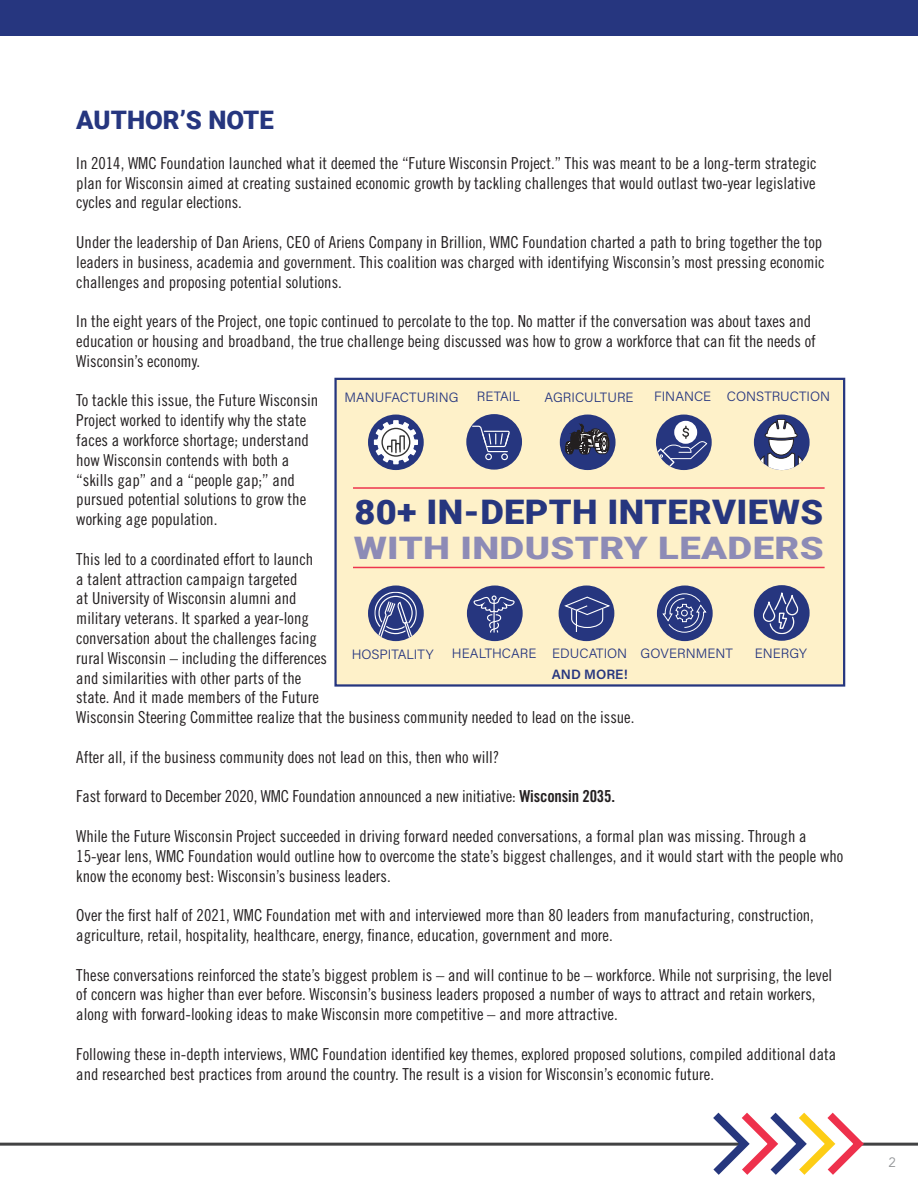
<style>
.page{position:relative;width:918px;height:1188px;background:#fff}
.page>*{position:absolute;margin:0;border:0;box-sizing:border-box;transform-origin:0 0}
.t1{font:900 33.9px "Roboto";letter-spacing:.01em;color:#26367f;scale:1.07 1}
.t2{font:900 31.05px "Roboto";letter-spacing:.01em;color:#8d8bb6;scale:1.23 1}
.t3{font:900 25.5px "Roboto";color:#26367f}
.t4{font:16.5px/19.8px "Trade Gothic LT Std Cn 18";color:#231f20}
.t5{font:300 13.5px "Acumin Pro";color:#26367f}
.t6{font:600 13.5px "Acumin Pro";color:#26367f}
.t7{font:13.5px "Avenir LT Std";color:#939598}
.s1{font-family:"Trade Gothic LT Std Bd Cn 20"}
</style>
<div class="page">
<hr style="left:859px;top:1143px;width:59px;height:3px;background:#414243">
<hr style="left:0;top:1143px;width:744px;height:3px;background:#414243">
<svg style="left:705px;top:1112px;width:164px;height:63px"></svg>
<div style="left:334px;top:378px;width:511px;height:309px;background:#fef1c9;border:2px solid #26367f"></div>
<hr style="left:353px;top:487px;width:472px;height:2px;background:#ee354e">
<hr style="left:353px;top:567px;width:472px;height:1px;background:#ee354e">
<div style="left:560px;top:415px;width:56px;height:55px;background:#26367f;border-radius:50%"></div>
<svg style="left:566px;top:424px;width:43px;height:31px"></svg>
<div style="left:656px;top:415px;width:56px;height:55px;background:#26367f;border-radius:50%"></div>
<div style="left:674px;top:421px;width:23px;height:23px;border:4px solid #fff;border-radius:50%"></div>
<div style="left:676px;top:423px;width:19px;height:19px;border:1px solid #fff;border-radius:50%"></div>
<svg style="left:656px;top:426px;width:52px;height:42px"></svg>
<div style="left:754px;top:415px;width:56px;height:55px;background:#26367f;border-radius:50%"></div>
<svg style="left:757px;top:419px;width:49px;height:51px"></svg>
<div style="left:466px;top:414px;width:56px;height:56px;background:#26367f;border-radius:50%"></div>
<div style="left:485px;top:453px;width:7px;height:7px;border:1px solid #fff;border-radius:50%"></div>
<div style="left:501px;top:453px;width:7px;height:7px;border:1px solid #fff;border-radius:50%"></div>
<svg style="left:471px;top:425px;width:39px;height:28px"></svg>
<div style="left:368px;top:415px;width:56px;height:55px;background:#26367f;border-radius:50%"></div>
<svg style="left:373px;top:419px;width:46px;height:46px"></svg>
<div style="left:559px;top:586px;width:55px;height:55px;background:#26367f;border-radius:50%"></div>
<svg style="left:563px;top:596px;width:49px;height:36px"></svg>
<div style="left:467px;top:586px;width:56px;height:55px;background:#26367f;border-radius:50%"></div>
<svg style="left:470px;top:595px;width:47px;height:39px"></svg>
<div style="left:368px;top:586px;width:56px;height:55px;background:#26367f;border-radius:50%"></div>
<svg style="left:374px;top:592px;width:43px;height:49px"></svg>
<div style="left:657px;top:586px;width:56px;height:55px;background:#26367f;border-radius:50%"></div>
<svg style="left:661px;top:593px;width:46px;height:40px"></svg>
<div style="left:681px;top:610px;width:7px;height:6px;border:1px solid #fff;border-radius:50%"></div>
<div style="left:754px;top:585px;width:56px;height:56px;background:#26367f;border-radius:50%"></div>
<svg style="left:769px;top:592px;width:26px;height:42px"></svg>
<div style="left:786px;top:595px;width:12px;height:20px;border:1px solid #fcfafa;border-radius:6px"></div>
<div style="left:763px;top:601px;width:12px;height:21px;border:1px solid #fcfcfc;border-radius:6px"></div>
<div style="left:0;top:0;width:918px;height:36px;background:#26367f"></div>
<h3 class="t3" style="left:76px;top:102px;width:199px">AUTHOR’S NOTE</h3>
<p class="t4" style="left:76px;top:153px;width:742px;text-align:justify">In 2014, WMC Foundation launched what it deemed the “Future Wisconsin Project.” This was meant to be a long-term strategic plan for Wisconsin aimed at creating sustained economic growth by tackling challenges that would outlast two-year legislative cycles and regular elections.</p>
<p class="t4" style="left:76px;top:232px;width:750px">Under the leadership of Dan Ariens, CEO of Ariens Company in Brillion, WMC Foundation charted a path to bring together the top leaders in business, academia and government. This coalition was charged with identifying Wisconsin’s most pressing economic challenges and proposing potential solutions.</p>
<p class="t4" style="left:76px;top:311px;width:741px">In the eight years of the Project, one topic continued to percolate to the top. No matter if the conversation was about taxes and education or housing and broadband, the true challenge being discussed was how to grow a workforce that can fit the needs of<br>Wisconsin’s economy.</p>
<p class="t4" style="left:76px;top:391px;width:244px">To tackle this issue, the Future Wisconsin Project worked to identify why the state faces a workforce shortage; understand how Wisconsin contends with both a “skills gap” and a “people gap;” and pursued potential solutions to grow the working age population.</p>
<p class="t4" style="left:76px;top:549px;width:560px">This led to a coordinated effort to launch<br>a talent attraction campaign targeted<br>at University of Wisconsin alumni and<br>military veterans. It sparked a year-long<br>conversation about the challenges facing<br>rural Wisconsin – including the differences<br>and similarities with other parts of the<br>state. And it made members of the Future<br>Wisconsin Steering Committee realize that the business community needed to lead on the issue.</p>
<p class="t4" style="left:76px;top:747px;width:424px">After all, if the business community does not lead on this, then who will?</p>
<p class="t4" style="left:76px;top:787px;width:540px">Fast forward to December 2020, WMC Foundation announced a new initiative: <span class="s1">Wisconsin 2035.</span></p>
<p class="t4" style="left:76px;top:826px;width:768px">While the Future Wisconsin Project succeeded in driving forward needed conversations, a formal plan was missing. Through a<br>15-year lens, WMC Foundation would outline how to overcome the state’s biggest challenges, and it would start with the people who know the economy best: Wisconsin’s business leaders.</p>
<p class="t4" style="left:76px;top:905px;width:739px">Over the first half of 2021, WMC Foundation met with and interviewed more than 80 leaders from manufacturing, construction, agriculture, retail, hospitality, healthcare, energy, finance, education, government and more.</p>
<p class="t4" style="left:76px;top:965px;width:757px">These conversations reinforced the state’s biggest problem is – and will continue to be – workforce. While not surprising, the level of concern was higher than ever before. Wisconsin’s business leaders proposed a number of ways to attract and retain workers, along with forward-looking ideas to make Wisconsin more competitive – and more attractive.</p>
<p class="t4" style="left:76px;top:1044px;width:761px">Following these in-depth interviews, WMC Foundation identified key themes, explored proposed solutions, compiled additional data and researched best practices from around the country. The result is a vision for Wisconsin’s economic future.</p>
<p class="t5" style="left:344px;top:388px;width:115px">MANUFACTURING</p>
<p class="t5" style="left:477px;top:387px;width:45px">RETAIL</p>
<p class="t5" style="left:544px;top:388px;width:91px">AGRICULTURE</p>
<p class="t5" style="left:654px;top:387px;width:177px">FINANCE CONSTRUCTION</p>
<h1 class="t1" style="left:354px;top:488px;width:440px">80+ IN-DEPTH INTERVIEWS</h1>
<h2 class="t2" style="left:354px;top:526px;width:384px">WITH INDUSTRY LEADERS</h2>
<p class="t5" style="left:352px;top:645px;width:83px">HOSPITALITY</p>
<p class="t5" style="left:452px;top:644px;width:283px">HEALTHCARE EDUCATION GOVERNMENT</p>
<p class="t5" style="left:755px;top:644px;width:54px">ENERGY</p>
<p class="t6" style="left:552px;top:665px;width:78px">AND MORE!</p>
<p class="t7" style="left:888px;top:1155px;width:9px">2</p>
</div>
